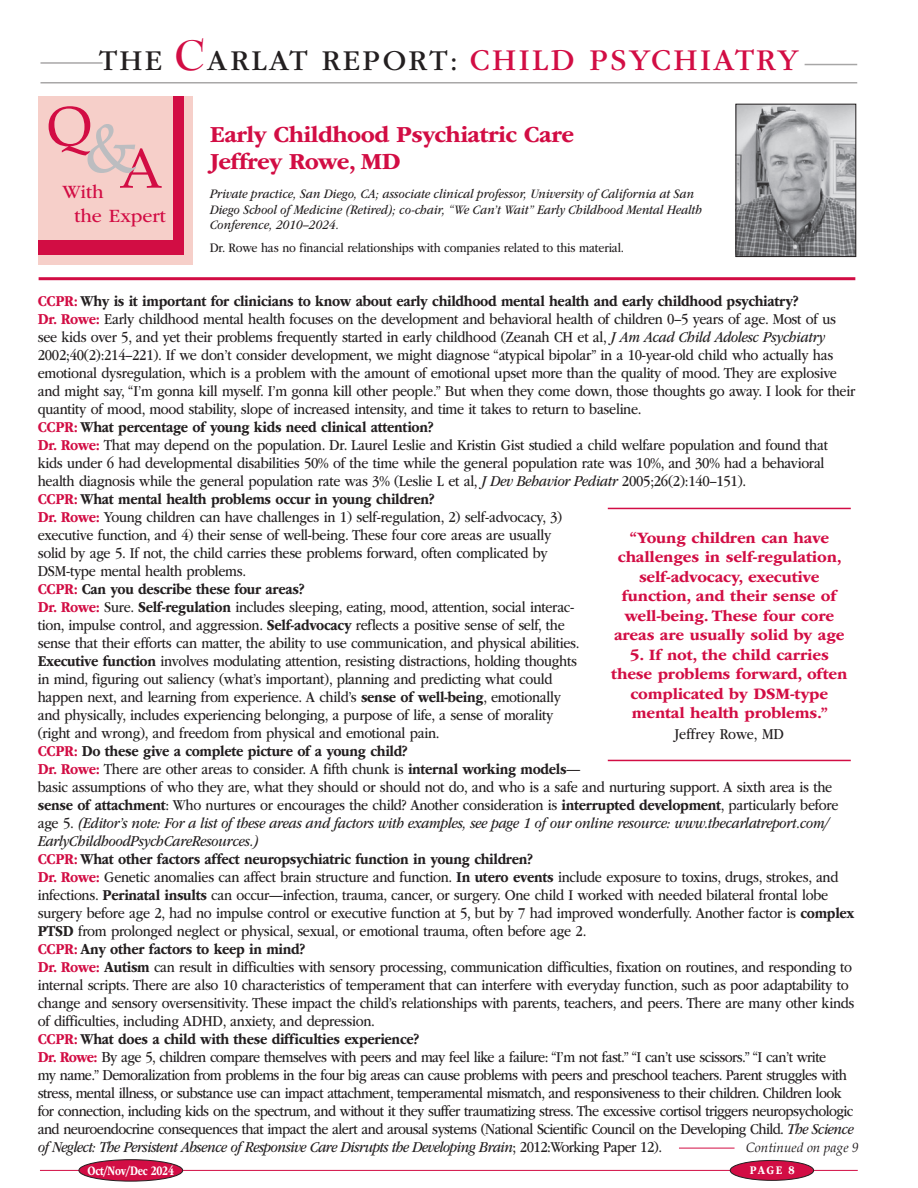
<style>
.page{position:relative;width:918px;height:1188px;background:#fff}
.page>*{position:absolute;margin:0;border:0;box-sizing:border-box;transform-origin:0 0}
.t1{font:68.55px "Book Antiqua";color:#bcbdc0}
.t2{font:56.4px "Book Antiqua";color:#d20d44}
.t3{font:30px "ITC Garamond Std";letter-spacing:.075em;color:#231f20}
.t4{font:700 24px/27px "ITC Garamond Std";letter-spacing:-.02em;color:#d20d44}
.t5{font:19.65px "ITC Garamond Std";color:#d20d44}
.t6{font:700 16.5px/19.5px "ITC Garamond Std";letter-spacing:-.01em;color:#d20d44;text-align:center}
.t7{font:15.75px/18px "ITC Garamond Std";letter-spacing:-.02em;color:#231f20;scale:.88 1}
.t8{font:15.75px "ITC Garamond Std";color:#231f20;scale:.88 1}
.t9{font:italic 13.5px/15.8px "ITC Garamond Std";color:#231f20;scale:.88 1}
.t10{font:13.5px "ITC Garamond Std";letter-spacing:-.01em;color:#231f20;scale:.88 1}
.t11{font:italic 13.5px "Book Antiqua";color:#231f20}
.t12{font:700 13.5px "ITC Garamond Std";letter-spacing:-.025em;color:#fff;scale:.75 1}
.t13{font:700 12.15px "ITC Garamond Std";color:#fff;scale:.85 1}
.s1{font-family:"Bernhard Modern Std";font-weight:700;font-size:46.5px;color:#d20d44}
.s2{font-size:31.5px;color:#d20d44}
.s3{font-weight:700;color:#d20d44}
.s4{font-weight:700}
.s5{font-style:italic}
</style>
<div class="page">
<hr style="left:805px;top:64px;width:52px;height:1px;background:#231f20">
<hr style="left:40px;top:62px;width:63px;height:2px;background:#231f20">
<hr style="left:40px;top:82px;width:817px;height:2px;background:#231f20">
<hr style="left:40px;top:1170px;width:818px;height:1px;background:#d20d44">
<div style="left:730px;top:1160px;width:84px;height:20px;background:#d20d44;border-radius:50%"></div>
<div style="left:730px;top:1160px;width:84px;height:21px;border:1px solid #231f20;border-radius:50%"></div>
<div style="left:79px;top:1160px;width:104px;height:21px;background:#d20d44;border-radius:50%"></div>
<div style="left:79px;top:1159px;width:104px;height:23px;border:1px solid #231f20;border-radius:50%"></div>
<hr style="left:679px;top:1148px;width:56px;height:1px;background:#d20d44">
<hr style="left:608px;top:508px;width:243px;height:1px;background:#d20d44">
<hr style="left:608px;top:760px;width:243px;height:1px;background:#d20d44">
<div style="left:39px;top:96px;width:154px;height:169px;background:#f6cfc9"></div>
<div style="left:39px;top:96px;width:145px;height:159px;background:#d20d44"></div>
<div style="left:39px;top:96px;width:134px;height:144px;background:#f6cfc9"></div>
<hr style="left:39px;top:277px;width:816px;height:3px;background:#d20d44">
<img style="left:738px;top:106px;width:116px;height:149px">
<div style="left:736px;top:104px;width:120px;height:153px;border:1px solid #231f20"></div>
<h3 class="t3" style="left:99px;top:44px;width:701px">THE <span class="s1">C</span>ARLAT REPORT: <span class="s2">CHILD PSYCHIATRY</span></h3>
<h2 class="t2" style="left:47px;top:92px;width:46px">Q</h2>
<p class="t5" style="left:62px;top:181px;width:43px">With</p>
<h1 class="t1" style="left:84px;top:106px;width:55px">&amp;</h1>
<h2 class="t2" style="left:119px;top:133px;width:45px">A</h2>
<p class="t5" style="left:74px;top:205px;width:93px">the Expert</p>
<h3 class="t4" style="left:210px;top:121px;width:366px">Early Childhood Psychiatric Care<br>Jeffrey Rowe, MD</h3>
<p class="t9" style="left:210px;top:186px;width:561px">Private practice, San Diego, CA; associate clinical professor, University of California at San<br>Diego School of Medicine (Retired); co-chair, “We Can’t Wait” Early Childhood Mental Health<br>Conference, 2010–2024.</p>
<p class="t10" style="left:210px;top:240px;width:473px">Dr. Rowe has no financial relationships with companies related to this material.</p>
<p class="t7" style="left:38px;top:292px;width:930px"><span class="s3">CCPR:</span> <span class="s4">Why is it important for clinicians to know about early childhood mental health and early childhood psychiatry?<br></span><span class="s3">Dr. Rowe:</span> Early childhood mental health focuses on the development and behavioral health of children 0–5 years of age. Most of us see kids over 5, and yet their problems frequently started in early childhood (Zeanah CH et al, <span class="s5">J Am Acad Child Adolesc Psychiatry </span>2002;40(2):214–221). If we don’t consider development, we might diagnose “atypical bipolar” in a 10-year-old child who actually has emotional dysregulation, which is a problem with the amount of emotional upset more than the quality of mood. They are explosive and might say, “I’m gonna kill myself. I’m gonna kill other people.” But when they come down, those thoughts go away. I look for their quantity of mood, mood stability, slope of increased intensity, and time it takes to return to baseline.<br><span class="s3">CCPR:</span> <span class="s4">What percentage of young kids need clinical attention?<br></span><span class="s3">Dr. Rowe:</span> That may depend on the population. Dr. Laurel Leslie and Kristin Gist studied a child welfare population and found that kids under 6 had developmental disabilities 50% of the time while the general population rate was 10%, and 30% had a behavioral health diagnosis while the general population rate was 3% (Leslie L et al, <span class="s5">J Dev Behavior Pediatr</span> 2005;26(2):140–151).<br><span class="s3">CCPR:</span> <span class="s4">What mental health problems occur in young children?<br></span><span class="s3">Dr. Rowe:</span> Young children can have challenges in 1) self-regulation, 2) self-advocacy, 3)<br>executive function, and 4) their sense of well-being. These four core areas are usually<br>solid by age 5. If not, the child carries these problems forward, often complicated by<br>DSM-type mental health problems.<br><span class="s3">CCPR:</span> <span class="s4">Can you describe these four areas?<br></span><span class="s3">Dr. Rowe:</span> Sure. <span class="s4">Self-regulation</span> includes sleeping, eating, mood, attention, social interac-<br>tion, impulse control, and aggression. <span class="s4">Self-advocacy</span> reflects a positive sense of self, the<br>sense that their efforts can matter, the ability to use communication, and physical abilities.<br><span class="s4">Executive function</span> involves modulating attention, resisting distractions, holding thoughts<br>in mind, figuring out saliency (what’s important), planning and predicting what could<br>happen next, and learning from experience. A child’s <span class="s4">sense of well-being</span>, emotionally<br>and physically, includes experiencing belonging, a purpose of life, a sense of morality<br>(right and wrong), and freedom from physical and emotional pain.<br><span class="s3">CCPR:</span> <span class="s4">Do these give a complete picture of a young child?<br></span><span class="s3">Dr. Rowe:</span> There are other areas to consider. A fifth chunk is <span class="s4">internal working models</span>—<br>basic assumptions of who they are, what they should or should not do, and who is a safe and nurturing support. A sixth area is the <span class="s4">sense of attachment</span>: Who nurtures or encourages the child? Another consideration is <span class="s4">interrupted development</span>, particularly before age 5. <span class="s5">(Editor’s note: For a list of these areas and factors with examples, see page 1 of our online resource: www.thecarlatreport.com/ EarlyChildhoodPsychCareResources.)<br></span><span class="s3">CCPR:</span> <span class="s4">What other factors affect neuropsychiatric function in young children?<br></span><span class="s3">Dr. Rowe:</span> Genetic anomalies can affect brain structure and function. <span class="s4">In utero events</span> include exposure to toxins, drugs, strokes, and infections. <span class="s4">Perinatal insults</span> can occur—infection, trauma, cancer, or surgery. One child I worked with needed bilateral frontal lobe surgery before age 2, had no impulse control or executive function at 5, but by 7 had improved wonderfully. Another factor is <span class="s4">complex PTSD</span> from prolonged neglect or physical, sexual, or emotional trauma, often before age 2.<br><span class="s3">CCPR:</span> <span class="s4">Any other factors to keep in mind?<br></span><span class="s3">Dr. Rowe:</span> <span class="s4">Autism</span> can result in difficulties with sensory processing, communication difficulties, fixation on routines, and responding to internal scripts. There are also 10 characteristics of temperament that can interfere with everyday function, such as poor adaptability to change and sensory oversensitivity. These impact the child’s relationships with parents, teachers, and peers. There are many other kinds of difficulties, including ADHD, anxiety, and depression.<br><span class="s3">CCPR:</span> <span class="s4">What does a child with these difficulties experience?<br></span><span class="s3">Dr. Rowe:</span> By age 5, children compare themselves with peers and may feel like a failure: “I’m not fast.” “I can’t use scissors.” “I can’t write<br>my name.” Demoralization from problems in the four big areas can cause problems with peers and preschool teachers. Parent struggles with stress, mental illness, or substance use can impact attachment, temperamental mismatch, and responsiveness to their children. Children look for connection, including kids on the spectrum, and without it they suffer traumatizing stress. The excessive cortisol triggers neuropsychologic and neuroendocrine consequences that impact the alert and arousal systems (National Scientific Council on the Developing Child. <span class="s5">The Science of Neglect: The Persistent Absence of Responsive Care Disrupts the Developing Brain</span>; 2012:Working Paper 12).</p>
<p class="t6" style="left:614px;top:528px;width:232px">“Young children can have challenges in self-regulation, self-advocacy, executive function, and their sense of well-being. These four core areas are usually solid by age</p>
<p class="t6" style="left:611px;top:645px;width:238px">5. If not, the child carries these problems forward, often complicated by DSM-type mental health problems.”</p>
<p class="t8" style="left:674px;top:726px;width:126px">Jeffrey Rowe, MD</p>
<p class="t11" style="left:746px;top:1140px;width:114px">Continued on page 9</p>
<p class="t12" style="left:88px;top:1163px;width:117px">Oct/Nov/Dec 2024</p>
<p class="t13" style="left:750px;top:1163px;width:54px">PAGE 8</p>
</div>
